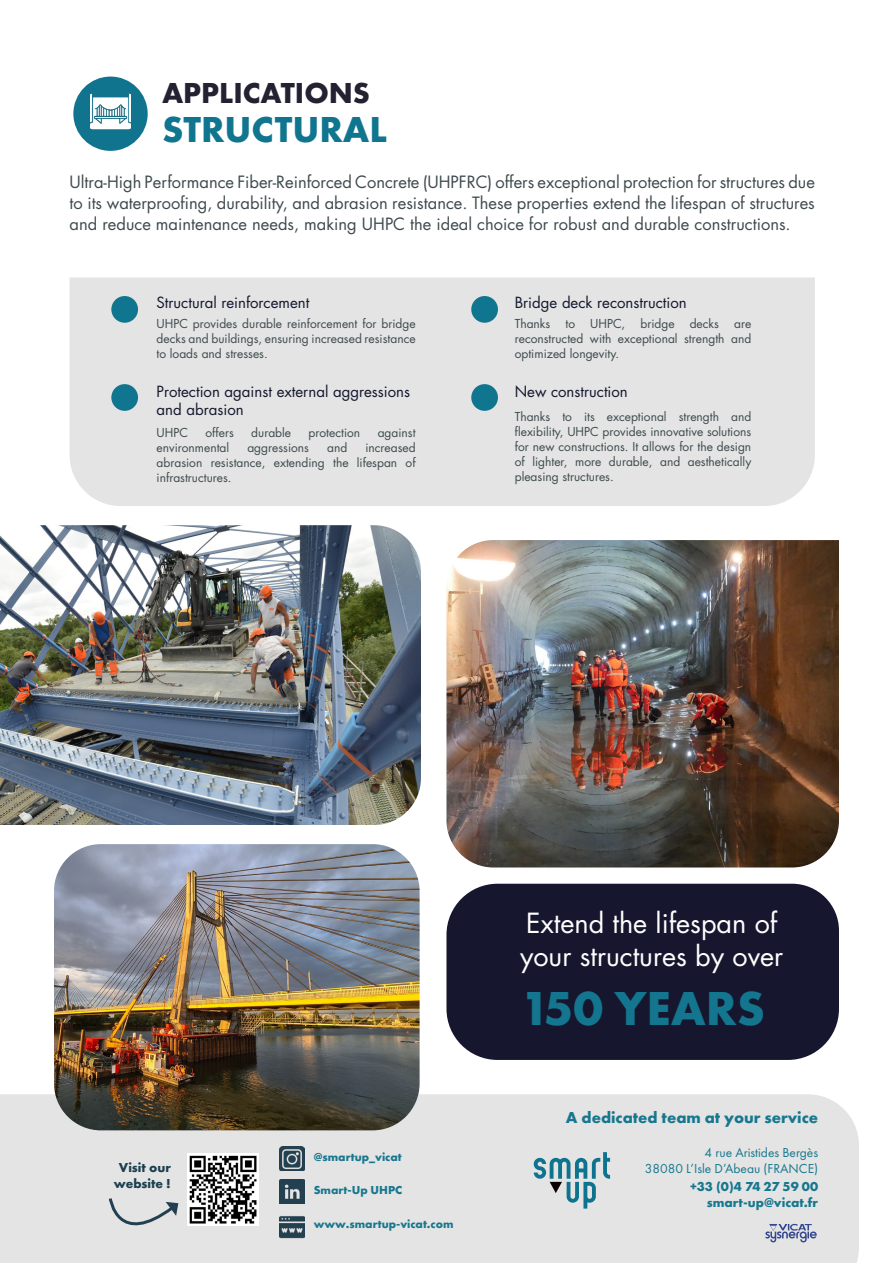
<style>
.page{position:relative;width:893px;height:1263px;background:#fff}
.page>*{position:absolute;margin:0;border:0;box-sizing:border-box;transform-origin:0 0}
.t1{font:700 49.5px "Futura PT";color:#13758e}
.t2{font:700 37.5px "Futura PT";color:#13758e}
.t3{font:700 37.5px "Futura PT";color:#10758e}
.t4{font:700 30px "Futura PT";color:#232132}
.t5{font:27px/32.4px "Futura Std";color:#fff}
.t6{font:16.5px/21px "Futura Std";color:#3e4a4e;text-align:justify}
.t7{font:700 16.5px "Futura PT";color:#17778e}
.t8{font:15px/18px "Futura Std";color:#15172f}
.t9{font:13.5px "Futura PT";color:#17778e}
.t10{font:700 13.5px/16.2px "Futura PT";color:#17778e;text-align:right}
.t11{font:700 13.5px "Futura PT";color:#1b3f4f}
.t12{font:12px/15px "Futura Std";color:#3e4a4e;text-align:justify}
.t13{font:700 12px "Futura PT";color:#17778e}
</style>
<div class="page">
<img style="left:0;top:525px;width:421px;height:300px">
<img style="left:446px;top:540px;width:393px;height:327px">
<div style="left:446px;top:884px;width:393px;height:176px;background:#16162f;border-radius:50px"></div>
<div style="left:73px;top:77px;width:75px;height:74px;background:#11748e;border-radius:50%"></div>
<img style="left:90px;top:93px;width:41px;height:37px">
<div style="left:0;top:1094px;width:859px;height:169px;background:#e3e4e3"></div>
<img style="left:187px;top:1153px;width:72px;height:72px">
<img style="left:280px;top:1147px;width:24px;height:24px">
<img style="left:280px;top:1180px;width:24px;height:24px">
<svg style="left:765px;top:1224px;width:52px;height:18px"></svg>
<svg style="left:107px;top:1195px;width:71px;height:54px;background:#d3d6d6"></svg>
<img style="left:280px;top:1215px;width:24px;height:24px">
<div style="left:70px;top:277px;width:745px;height:229px;background:#e3e4e3"></div>
<div style="left:111px;top:296px;width:27px;height:27px;background:#10758e;border-radius:50%"></div>
<div style="left:111px;top:384px;width:27px;height:27px;background:#10758e;border-radius:50%"></div>
<div style="left:471px;top:296px;width:27px;height:27px;background:#10758e;border-radius:50%"></div>
<img style="left:54px;top:844px;width:366px;height:286px">
<div style="left:471px;top:384px;width:27px;height:27px;background:#10758e;border-radius:50%"></div>
<svg style="left:534px;top:1152px;width:76px;height:56px;background:#a4c0c7"></svg>
<p class="t4" style="left:162px;top:74px;width:210px">APPLICATIONS</p>
<p class="t3" style="left:162px;top:105px;width:227px">STRUCTURAL</p>
<p class="t6" style="left:70px;top:172px;width:747px">Ultra-High Performance Fiber-Reinforced Concrete (UHPFRC) offers exceptional protection for structures due to its waterproofing, durability, and abrasion resistance. These properties extend the lifespan of structures and reduce maintenance needs, making UHPC the ideal choice for robust and durable constructions.</p>
<p class="t8" style="left:157px;top:294px;width:154px">Structural reinforcement</p>
<p class="t12" style="left:157px;top:317px;width:261px">UHPC provides durable reinforcement for bridge decks and buildings, ensuring increased resistance to loads and stresses.</p>
<p class="t8" style="left:157px;top:382px;width:255px">Protection against external aggressions and abrasion</p>
<p class="t12" style="left:157px;top:425px;width:33px">UHPC</p>
<p class="t12" style="left:205px;top:425px;width:30px">offers</p>
<p class="t12" style="left:251px;top:425px;width:41px">durable</p>
<p class="t12" style="left:309px;top:425px;width:53px">protection</p>
<p class="t12" style="left:378px;top:425px;width:39px">against</p>
<p class="t12" style="left:157px;top:440px;width:74px">environmental</p>
<p class="t12" style="left:247px;top:440px;width:63px">aggressions</p>
<p class="t12" style="left:327px;top:440px;width:22px">and</p>
<p class="t12" style="left:157px;top:440px;width:261px;text-indent:209px">increased abrasion resistance, extending the lifespan of infrastructures.</p>
<p class="t8" style="left:515px;top:294px;width:174px">Bridge deck reconstruction</p>
<p class="t12" style="left:515px;top:317px;width:37px">Thanks</p>
<p class="t12" style="left:565px;top:317px;width:11px">to</p>
<p class="t12" style="left:590px;top:317px;width:37px">UHPC,</p>
<p class="t12" style="left:640px;top:317px;width:36px">bridge</p>
<p class="t12" style="left:690px;top:317px;width:31px">decks</p>
<p class="t12" style="left:515px;top:317px;width:238px;text-indent:219px">are reconstructed with exceptional strength and optimized longevity.</p>
<p class="t8" style="left:515px;top:382px;width:115px">New construction</p>
<p class="t12" style="left:515px;top:409px;width:238px">Thanks to its exceptional strength and flexibility, UHPC provides innovative solutions for new constructions. It allows for the design of lighter, more durable, and aesthetically pleasing structures.</p>
<p class="t11" style="left:119px;top:1158px;width:54px">Visit our</p>
<p class="t11" style="left:114px;top:1175px;width:59px">website !</p>
<p class="t13" style="left:314px;top:1149px;width:90px">@smartup_vicat</p>
<p class="t13" style="left:314px;top:1182px;width:90px">Smart-Up UHPC</p>
<p class="t13" style="left:314px;top:1216px;width:141px">www.smartup-vicat.com</p>
<p class="t5" style="left:520px;top:907px;width:265px">Extend the lifespan of your structures by over</p>
<p class="t1" style="left:520px;top:976px;width:246px">150 YEARS</p>
<p class="t2" style="left:492px;top:1006px;width:303px">ARCHITECTURALE</p>
<p class="t7" style="left:566px;top:1107px;width:254px">A dedicated team at your service</p>
<p class="t9" style="left:705px;top:1144px;width:115px">4 rue Aristides Bergès</p>
<p class="t9" style="left:645px;top:1160px;width:175px">38080 L’Isle D’Abeau (FRANCE)</p>
<p class="t10" style="left:690px;top:1178px;width:130px">+33 (0)4 74 27 59 00 smart-up@vicat.fr</p>
</div>
